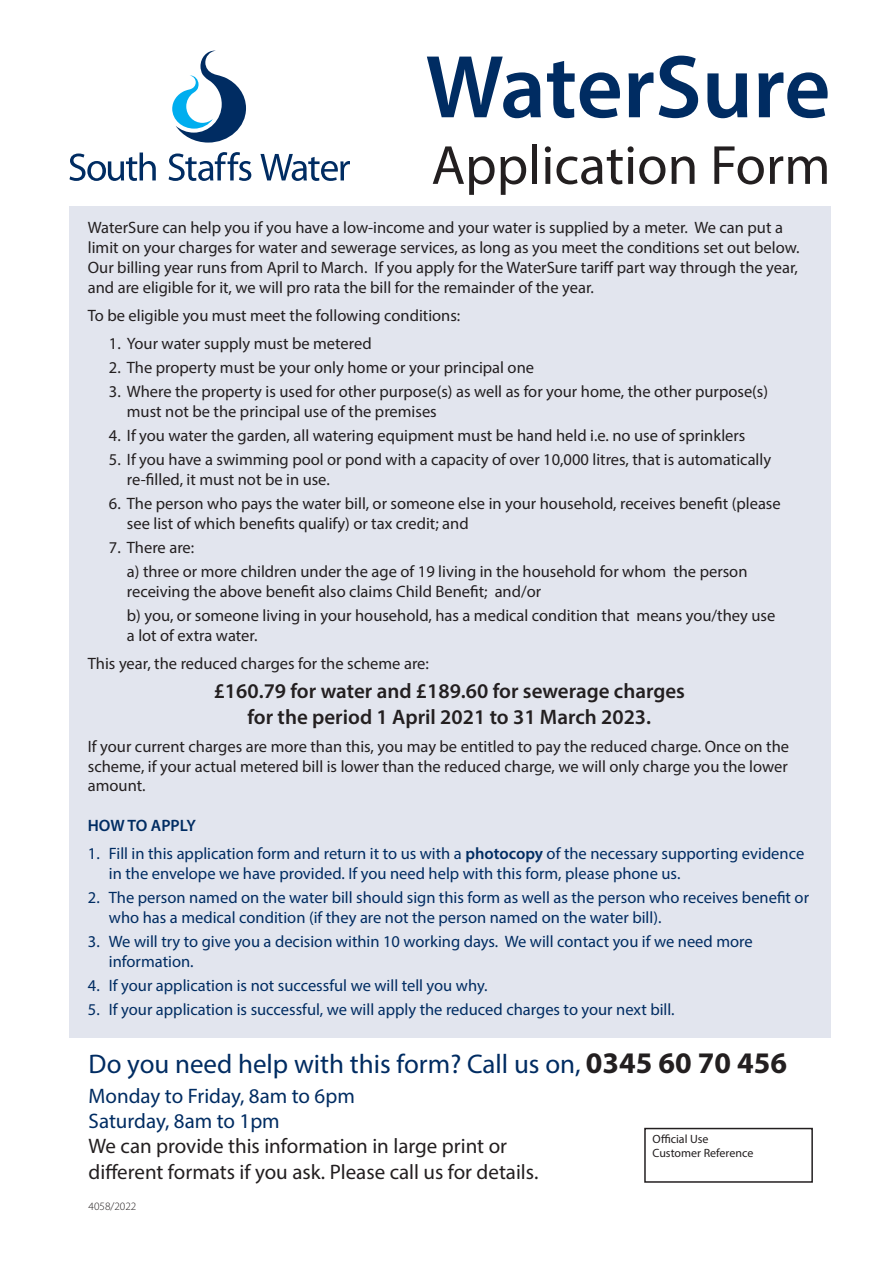
<style>
.page{position:relative;width:893px;height:1263px;background:#fff}
.page>*{position:absolute;margin:0;border:0;box-sizing:border-box;transform-origin:0 0}
.t1{font:600 90px "Myriad Pro";letter-spacing:-.005em;color:#002c62}
.t2{font:55.5px "Myriad Pro";color:#231f20}
.t3{font:27px "Myriad Pro";color:#002c62}
.t4{font:21px/25.2px "Myriad Pro";color:#231f20}
.t5{font:600 21px/25.2px "Myriad Pro";color:#231f20;text-align:center}
.t6{font:21px/25.2px "Myriad Pro";color:#002c62}
.t7{font:16.5px/19.8px "Myriad Pro";color:#231f20}
.t8{font:16.5px/19.8px "Myriad Pro";color:#002c62}
.t9{font:600 16.5px "Myriad Pro";color:#002c62}
.t10{font:12px/14.4px "Myriad Pro";color:#231f20}
.t11{font:300 11.25px "Myriad Pro";color:#231f20}
.s1{font-weight:600}
.s2{font-weight:700;font-size:30px;color:#231f20}
</style>
<div class="page">
<div style="left:69px;top:206px;width:762px;height:831px;background:#e2e5ee"></div>
<svg style="left:172px;top:51px;width:74px;height:92px"></svg>
<svg style="left:69px;top:153px;width:87px;height:28px"></svg>
<svg style="left:169px;top:152px;width:82px;height:29px"></svg>
<svg style="left:260px;top:154px;width:90px;height:27px"></svg>
<div style="left:644px;top:1128px;width:169px;height:55px;border:2px solid #231f20"></div>
<h1 class="t1" style="left:425px;top:30px;width:407px">WaterSure</h1>
<h2 class="t2" style="left:431px;top:131px;width:401px">Application Form</h2>
<p class="t7" style="left:88px;top:217px;width:713px">WaterSure can help you if you have a low-income and your water is supplied by a meter. We can put a limit on your charges for water and sewerage services, as long as you meet the conditions set out below.<br>Our billing year runs from April to March. If you apply for the WaterSure tariff part way through the year, and are eligible for it, we will pro rata the bill for the remainder of the year.</p>
<p class="t7" style="left:88px;top:305px;width:374px">To be eligible you must meet the following conditions:</p>
<p class="t7" style="left:109px;top:333px;width:264px">1. Your water supply must be metered</p>
<p class="t7" style="left:109px;top:357px;width:427px">2. The property must be your only home or your principal one</p>
<p class="t7" style="left:127px;top:382px;width:643px;text-indent:-18px">3. Where the property is used for other purpose(s) as well as for your home, the other purpose(s) must not be the principal use of the premises</p>
<p class="t7" style="left:109px;top:425px;width:638px">4. If you water the garden, all watering equipment must be hand held i.e. no use of sprinklers</p>
<p class="t7" style="left:127px;top:449px;width:646px;text-indent:-18px">5. If you have a swimming pool or pond with a capacity of over 10,000 litres, that is automatically re-filled, it must not be in use.</p>
<p class="t7" style="left:127px;top:493px;width:655px;text-indent:-18px">6. The person who pays the water bill, or someone else in your household, receives benefit (please see list of which benefits qualify) or tax credit; and</p>
<p class="t7" style="left:127px;top:535px;width:622px;line-height:24px;text-indent:-18px">7. There are:<br>a) three or more children under the age of 19 living in the household for whom the person</p>
<p class="t7" style="left:127px;top:579px;width:650px;line-height:24px">receiving the above benefit also claims Child Benefit; and/or<br>b) you, or someone living in your household, has a medical condition that means you/they use</p>
<p class="t7" style="left:88px;top:621px;width:343px;line-height:28.3px;text-indent:39px">a lot of extra water.<br>This year, the reduced charges for the scheme are:</p>
<p class="t5" style="left:214px;top:678px;width:473px">£160.79 for water and £189.60 for sewerage charges for the period 1 April 2021 to 31 March 2023.</p>
<p class="t7" style="left:88px;top:736px;width:703px;text-align:justify">If your current charges are more than this, you may be entitled to pay the reduced charge. Once on the scheme, if your actual metered bill is lower than the reduced charge, we will only charge you the lower amount.</p>
<p class="t9" style="left:88px;top:815px;width:110px">HOW TO APPLY</p>
<p class="t8" style="left:109px;top:844px;width:697px;text-indent:-21px">1. Fill in this application form and return it to us with a <span class="s1">photocopy</span> of the necessary supporting evidence in the envelope we have provided. If you need help with this form, please phone us.</p>
<p class="t8" style="left:109px;top:887px;width:702px;text-indent:-21px">2. The person named on the water bill should sign this form as well as the person who receives benefit or who has a medical condition (if they are not the person named on the water bill).</p>
<p class="t8" style="left:109px;top:931px;width:645px;text-indent:-21px">3. We will try to give you a decision within 10 working days. We will contact you if we need more information.</p>
<p class="t8" style="left:88px;top:975px;width:401px">4. If your application is not successful we will tell you why.</p>
<p class="t8" style="left:88px;top:999px;width:588px">5. If your application is successful, we will apply the reduced charges to your next bill.</p>
<h3 class="t3" style="left:89px;top:1048px;width:700px">Do you need help with this form? Call us on, <span class="s2">0345 60 70 456</span></h3>
<p class="t6" style="left:89px;top:1083px;width:268px">Monday to Friday, 8am to 6pm<br>Saturday, 8am to 1pm</p>
<p class="t4" style="left:89px;top:1133px;width:451px">We can provide this information in large print or different formats if you ask. Please call us for details.</p>
<p class="t10" style="left:652px;top:1131px;width:102px">Official Use<br>Customer Reference</p>
<p class="t11" style="left:89px;top:1200px;width:49px">4058/2022</p>
</div>
